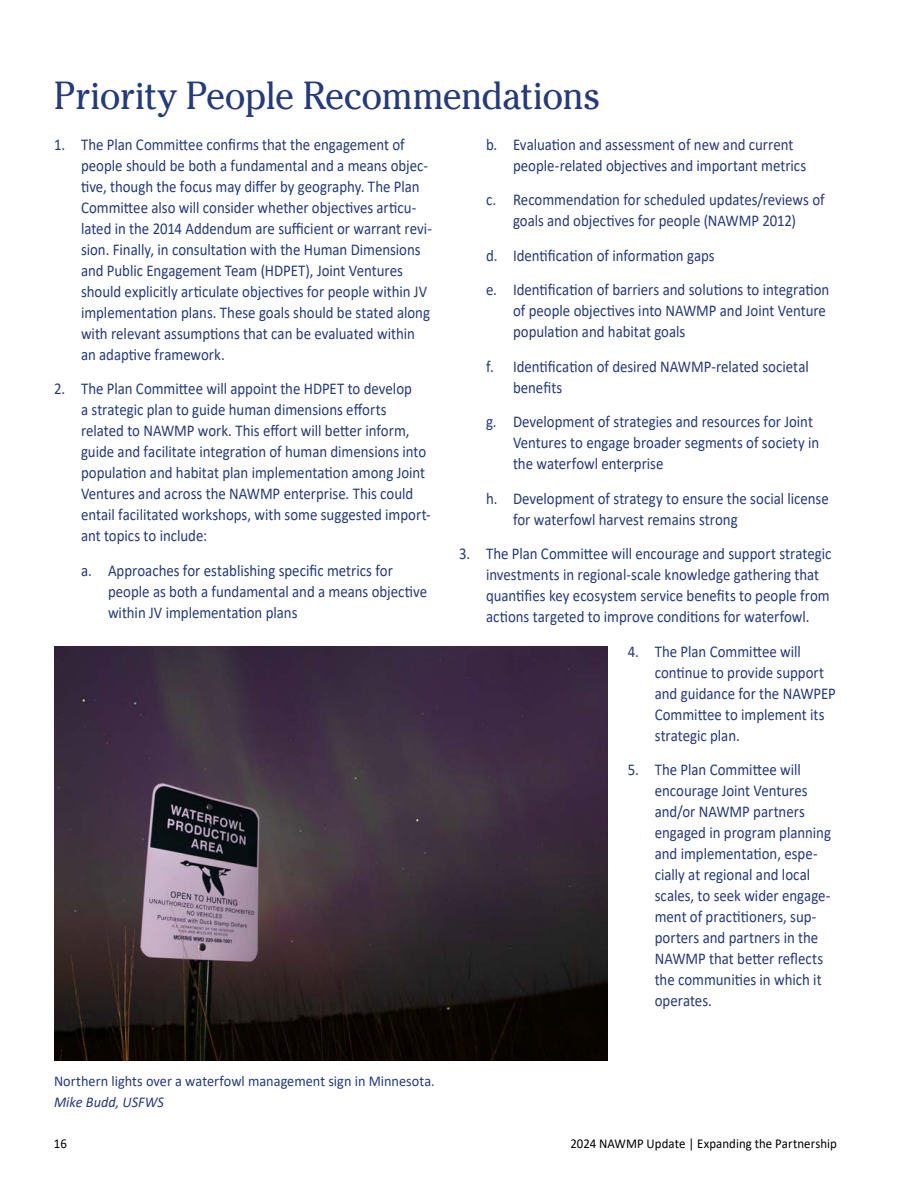
<style>
.page{position:relative;width:918px;height:1188px;background:#fff}
.page>*{position:absolute;margin:0;border:0;box-sizing:border-box;transform-origin:0 0}
.t1{font:39px "Cheltenham Pro";letter-spacing:-.015em;color:#253a78;scale:.92 1}
.t2{font:16.5px/21px "Calibri";color:#253a78;scale:.9 1}
.id299{font:15px "Calibri";color:#253a78;scale:.95 1}
.id299-2{font:italic 15px "Calibri";letter-spacing:.005em;color:#253a78;scale:.95 1}
.t3{font:13.5px "Calibri";letter-spacing:.005em;color:#000;scale:.95 1}
</style>
<div class="page">
<img style="left:54px;top:647px;width:554px;height:414px">
<h2 class="t1" style="left:54px;top:71px;width:596px">Priority People Recommendations</h2>
<p class="t2" style="left:81px;top:133px;width:391px;text-indent:-27px">1. The Plan Committee confirms that the engagement of people should be both a fundamental and a means objec&shy;tive, though the focus may differ by geography. The Plan Committee also will consider whether objectives articu&shy;lated in the 2014 Addendum are sufficient or warrant revi&shy;sion. Finally, in consultation with the Human Dimensions and Public Engagement Team (HDPET), Joint Ventures should explicitly articulate objectives for people within JV implementation plans. These goals should be stated along with relevant assumptions that can be evaluated within an adaptive framework.</p>
<p class="t2" style="left:81px;top:378px;width:390px;text-indent:-27px">2. The Plan Committee will appoint the HDPET to develop<br>a strategic plan to guide human dimensions efforts related to NAWMP work. This effort will better inform, guide and facilitate integration of human dimensions into population and habitat plan implementation among Joint Ventures and across the NAWMP enterprise. This could entail facilitated workshops, with some suggested import&shy;ant topics to include:</p>
<p class="t2" style="left:108px;top:559px;width:356px;text-indent:-27px">a. Approaches for establishing specific metrics for people as both a fundamental and a means objective within JV implementation plans</p>
<p class="t2" style="left:513px;top:133px;width:327px;text-indent:-27px">b. Evaluation and assessment of new and current people-related objectives and important metrics</p>
<p class="t2" style="left:486px;top:189px;width:378px;text-align:center">c. Recommendation for scheduled updates/reviews of goals and objectives for people (NAWMP 2012)</p>
<p class="t2" style="left:486px;top:244px;width:256px">d. Identification of information gaps</p>
<p class="t2" style="left:513px;top:279px;width:353px;text-indent:-27px">e. Identification of barriers and solutions to integration of people objectives into NAWMP and Joint Venture population and habitat goals</p>
<p class="t2" style="left:513px;top:355px;width:330px;text-indent:-27px">f. Identification of desired NAWMP-related societal benefits</p>
<p class="t2" style="left:513px;top:411px;width:342px;text-indent:-27px">g. Development of strategies and resources for Joint<br>Ventures to engage broader segments of society in the waterfowl enterprise</p>
<p class="t2" style="left:513px;top:487px;width:352px;text-indent:-27px">h. Development of strategy to ensure the social license for waterfowl harvest remains strong</p>
<p class="t2" style="left:486px;top:543px;width:385px;text-indent:-27px">3. The Plan Committee will encourage and support strategic investments in regional-scale knowledge gathering that quantifies key ecosystem service benefits to people from actions targeted to improve conditions for waterfowl.</p>
<p class="t2" style="left:655px;top:640px;width:203px;text-indent:-27px">4. The Plan Committee will continue to provide support and guidance for the NAWPEP<br>Committee to implement its strategic plan.</p>
<p class="t2" style="left:655px;top:759px;width:197px;text-indent:-27px">5. The Plan Committee will encourage Joint Ventures and/or NAWMP partners engaged in program planning and implementation, espe&shy;cially at regional and local scales, to seek wider engage&shy;ment of practitioners, sup&shy;porters and partners in the<br>NAWMP that better reflects the communities in which it operates.</p>
<p class="id299" style="left:54px;top:1070px;width:402px">Northern lights over a waterfowl management sign in Minnesota.</p>
<p class="id299-2" style="left:54px;top:1092px;width:117px">Mike Budd, USFWS</p>
<p class="t3" style="left:54px;top:1135px;width:15px">16</p>
<p class="t3" style="left:570px;top:1135px;width:282px">2024 NAWMP Update | Expanding the Partnership</p>
</div>
